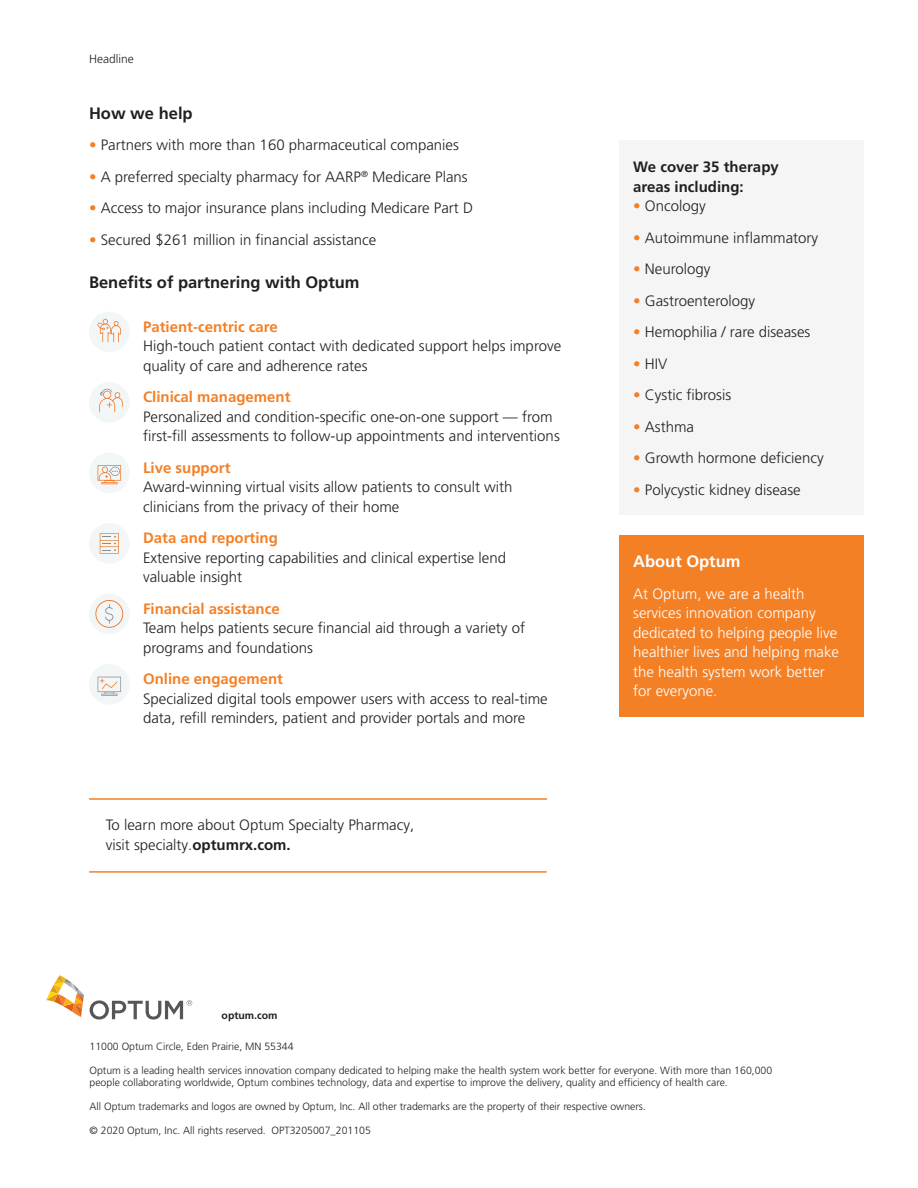
<style>
.page{position:relative;width:918px;height:1188px;background:#fff}
.page>*{position:absolute;margin:0;border:0;box-sizing:border-box;transform-origin:0 0}
.B2B_1st_Level_Headin{font:700 16.5px "Frutiger LT Pro";color:#231f20}
.B2B_1st_Level_Headin-2{font:700 16.5px "Frutiger LT Pro";color:#fff}
.B2B_2nd_Level_Headin{font:300 15px/19.5px "Frutiger LT Pro";color:#231f20}
.p__B2C_styled_bulle{font:300 15px "Frutiger LT Pro";color:#231f20}
.B2B_Body_Copy__10_13{font:300 15px/19.5px "Frutiger LT Pro";color:#fff}
.B2B_Body_Copy__10_13-2{font:300 15px/19.5px "Frutiger LT Pro";color:#231f20}
.B2B_2nd_Level_Headin-2{font:700 15px/19.5px "Frutiger LT Pro";color:#231f20}
.t1{font:300 12px "Frutiger LT Pro";color:#231f20}
.t2{font:300 10.5px/12px "Frutiger LT Pro";color:#231f20}
.t3{font:700 10.5px "Frutiger LT Pro";color:#231f20}
.s1{font-weight:700;color:#f48026}
.s2{font-weight:700}
</style>
<div class="page">
<hr style="left:89px;top:798px;width:458px;height:2px;background:#f48026">
<svg style="left:46px;top:975px;width:38px;height:42px"></svg>
<svg style="left:90px;top:1000px;width:102px;height:19px"></svg>
<div style="left:89px;top:312px;width:41px;height:40px;background:#f3f6f7;border-radius:50%"></div>
<svg style="left:98px;top:319px;width:23px;height:23px"></svg>
<div style="left:89px;top:382px;width:41px;height:41px;background:#f3f6f7;border-radius:50%"></div>
<svg style="left:99px;top:389px;width:24px;height:23px"></svg>
<div style="left:89px;top:453px;width:41px;height:40px;background:#f3f6f7;border-radius:50%"></div>
<svg style="left:98px;top:465px;width:23px;height:19px"></svg>
<div style="left:89px;top:523px;width:41px;height:41px;background:#f3f6f7;border-radius:50%"></div>
<svg style="left:100px;top:533px;width:19px;height:21px"></svg>
<div style="left:89px;top:594px;width:41px;height:40px;background:#f3f6f7;border-radius:50%"></div>
<svg style="left:95px;top:600px;width:28px;height:28px"></svg>
<div style="left:89px;top:664px;width:41px;height:41px;background:#f3f6f7;border-radius:50%"></div>
<svg style="left:98px;top:677px;width:23px;height:19px"></svg>
<div style="left:620px;top:141px;width:244px;height:374px;background:#f5f5f6"></div>
<hr style="left:89px;top:871px;width:458px;height:2px;background:#f48026">
<div style="left:620px;top:535px;width:244px;height:181px;background:#f48026"></div>
<p class="t1" style="left:89px;top:52px;width:46px">Headline</p>
<p class="B2B_1st_Level_Headin" style="left:89px;top:103px;width:105px">How we help</p>
<p class="p__B2C_styled_bulle" style="left:89px;top:137px;width:371px"><span class="s1">•</span> Partners with more than 160 pharmaceutical companies</p>
<p class="p__B2C_styled_bulle" style="left:89px;top:168px;width:380px"><span class="s1">•</span> A preferred specialty pharmacy for AARP<sup>®</sup> Medicare Plans</p>
<p class="p__B2C_styled_bulle" style="left:89px;top:200px;width:385px"><span class="s1">•</span> Access to major insurance plans including Medicare Part D</p>
<p class="p__B2C_styled_bulle" style="left:89px;top:231px;width:289px"><span class="s1">•</span> Secured $261 million in financial assistance</p>
<p class="B2B_1st_Level_Headin" style="left:89px;top:273px;width:272px">Benefits of partnering with Optum</p>
<p class="B2B_2nd_Level_Headin" style="left:143px;top:317px;width:420px"><span class="s1">Patient-centric care<br></span>High-touch patient contact with dedicated support helps improve quality of care and adherence rates</p>
<p class="B2B_2nd_Level_Headin" style="left:143px;top:388px;width:418px"><span class="s1">Clinical management<br></span>Personalized and condition-specific one-on-one support — from first-fill assessments to follow-up appointments and interventions</p>
<p class="B2B_2nd_Level_Headin" style="left:143px;top:458px;width:371px"><span class="s1">Live support<br></span>Award-winning virtual visits allow patients to consult with clinicians from the privacy of their home</p>
<p class="B2B_2nd_Level_Headin" style="left:143px;top:529px;width:365px"><span class="s1">Data and reporting<br></span>Extensive reporting capabilities and clinical expertise lend valuable insight</p>
<p class="B2B_2nd_Level_Headin" style="left:143px;top:599px;width:384px"><span class="s1">Financial assistance<br></span>Team helps patients secure financial aid through a variety of programs and foundations</p>
<p class="B2B_2nd_Level_Headin" style="left:143px;top:669px;width:406px"><span class="s1">Online engagement<br></span>Specialized digital tools empower users with access to real-time data, refill reminders, patient and provider portals and more</p>
<p class="B2B_Body_Copy__10_13-2" style="left:106px;top:816px;width:310px">To learn more about Optum Specialty Pharmacy, visit specialty.<span class="s2">optumrx.com.</span></p>
<p class="t3" style="left:222px;top:1009px;width:57px">optum.com</p>
<p class="B2B_2nd_Level_Headin-2" style="left:633px;top:157px;width:147px">We cover 35 therapy areas including:</p>
<p class="p__B2C_styled_bulle" style="left:633px;top:197px;width:74px"><span class="s1">•</span> Oncology</p>
<p class="p__B2C_styled_bulle" style="left:633px;top:229px;width:187px"><span class="s1">•</span> Autoimmune inflammatory</p>
<p class="p__B2C_styled_bulle" style="left:633px;top:260px;width:79px"><span class="s1">•</span> Neurology</p>
<p class="p__B2C_styled_bulle" style="left:633px;top:292px;width:123px"><span class="s1">•</span> Gastroenterology</p>
<p class="p__B2C_styled_bulle" style="left:633px;top:323px;width:179px"><span class="s1">•</span> Hemophilia / rare diseases</p>
<p class="p__B2C_styled_bulle" style="left:633px;top:355px;width:36px"><span class="s1">•</span> HIV</p>
<p class="p__B2C_styled_bulle" style="left:633px;top:386px;width:100px"><span class="s1">•</span> Cystic fibrosis</p>
<p class="p__B2C_styled_bulle" style="left:633px;top:418px;width:62px"><span class="s1">•</span> Asthma</p>
<p class="p__B2C_styled_bulle" style="left:633px;top:449px;width:192px"><span class="s1">•</span> Growth hormone deficiency</p>
<p class="p__B2C_styled_bulle" style="left:633px;top:481px;width:169px"><span class="s1">•</span> Polycystic kidney disease</p>
<p class="B2B_1st_Level_Headin-2" style="left:633px;top:552px;width:109px">About Optum</p>
<p class="B2B_Body_Copy__10_13" style="left:633px;top:584px;width:207px">At Optum, we are a health services innovation company dedicated to helping people live healthier lives and helping make the health system work better for everyone.</p>
<p class="t2" style="left:90px;top:1040px;width:206px">11000 Optum Circle, Eden Prairie, MN 55344</p>
<p class="t2" style="left:90px;top:1064px;width:684px">Optum is a leading health services innovation company dedicated to helping make the health system work better for everyone. With more than 160,000 people collaborating worldwide, Optum combines technology, data and expertise to improve the delivery, quality and efficiency of health care.</p>
<p class="t2" style="left:90px;top:1100px;width:558px">All Optum trademarks and logos are owned by Optum, Inc. All other trademarks are the property of their respective owners.</p>
<p class="t2" style="left:90px;top:1124px;width:283px">© 2020 Optum, Inc. All rights reserved. OPT3205007_201105</p>
</div>
